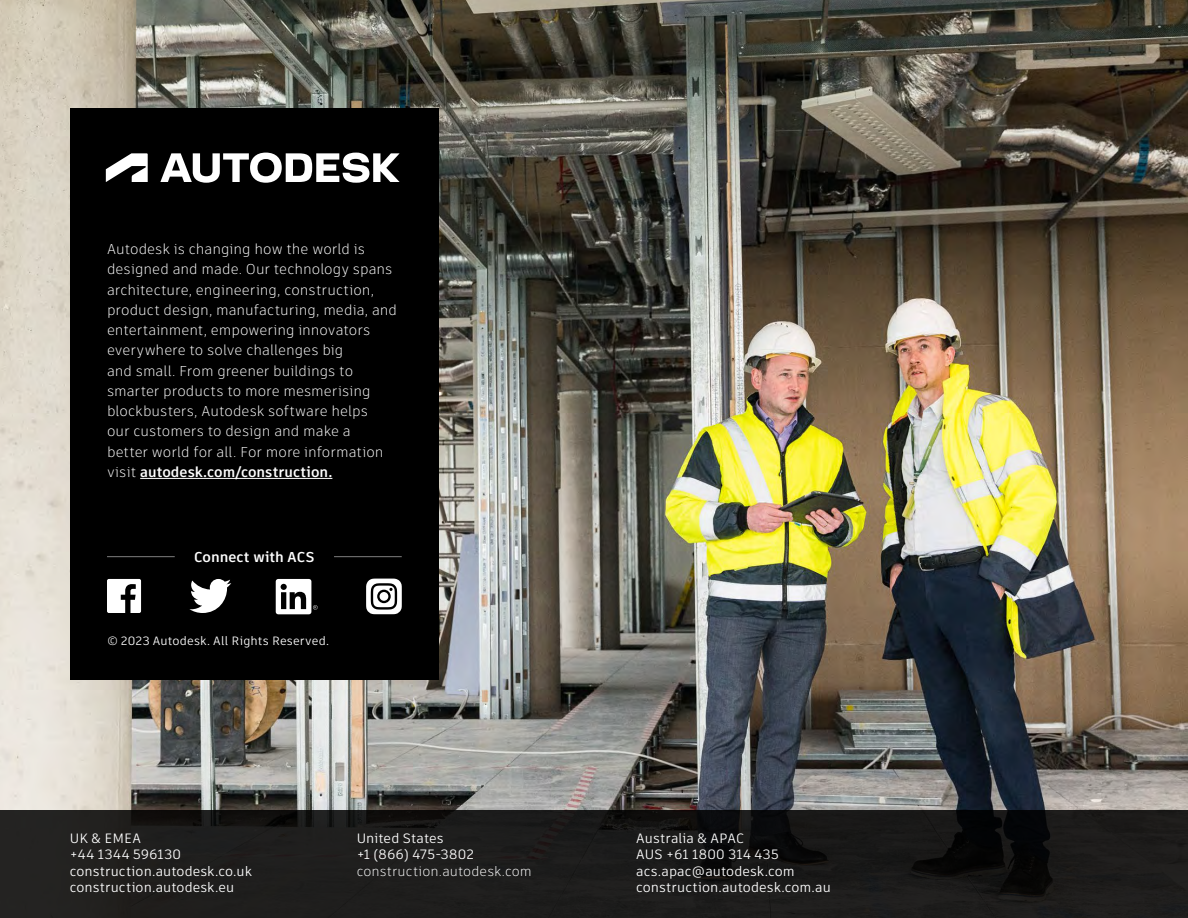
<style>
.page{position:relative;width:1188px;height:918px;background:#fff}
.page>*{position:absolute;margin:0;border:0;box-sizing:border-box;transform-origin:0 0}
.t1{font:300 14.25px/20.2px "Artifakt Element";color:#fff}
.t2{font:700 14.25px "Artifakt Element";letter-spacing:.01em;color:#fff}
.t3{font:13.5px/16.5px "Artifakt Element";letter-spacing:.005em;color:#fff}
.t4{font:300 13.5px "Artifakt Element";letter-spacing:.005em;color:#fff}
.t5{font:12px "Artifakt Element";letter-spacing:.005em;color:#fff}
.s1{font-weight:700}
</style>
<div class="page">
<img style="left:0;top:0;width:1188px;height:810px">
<div style="left:70px;top:108px;width:368px;height:571px;background:#000"></div>
<svg style="left:0;top:810px;width:1188px;height:108px;background:#1a1919"></svg>
<hr style="left:140px;top:478px;width:192px;height:1px;background:#fff">
<svg style="left:107px;top:579px;width:34px;height:34px"></svg>
<svg style="left:189px;top:579px;width:42px;height:34px"></svg>
<svg style="left:276px;top:579px;width:42px;height:35px"></svg>
<hr style="left:107px;top:556px;width:68px;height:1px;background:#fff">
<hr style="left:334px;top:556px;width:68px;height:1px;background:#fff">
<svg style="left:160px;top:153px;width:240px;height:30px"></svg>
<svg style="left:106px;top:153px;width:42px;height:29px"></svg>
<svg style="left:366px;top:579px;width:36px;height:35px"></svg>
<p class="t1" style="left:107px;top:239px;width:292px">Autodesk is changing how the world is designed and made. Our technology spans architecture, engineering, construction, product design, manufacturing, media, and entertainment, empowering innovators everywhere to solve challenges big<br>and small. From greener buildings to smarter products to more mesmerising blockbusters, Autodesk software helps<br>our customers to design and make a<br>better world for all. For more information visit <span class="s1">autodesk.com/construction.</span></p>
<p class="t2" style="left:194px;top:547px;width:122px">Connect with ACS</p>
<p class="t5" style="left:107px;top:633px;width:224px">© 2023 Autodesk. All Rights Reserved.</p>
<p class="t3" style="left:70px;top:830px;width:184px">UK &amp; EMEA<br>+44 1344 596130 construction.autodesk.co.uk construction.autodesk.eu</p>
<p class="t3" style="left:357px;top:830px;width:119px">United States<br>+1 (866) 475-3802</p>
<p class="t4" style="left:357px;top:862px;width:176px">construction.autodesk.com</p>
<p class="t3" style="left:636px;top:830px;width:196px">Australia &amp; APAC<br>AUS +61 1800 314 435 acs.apac@autodesk.com construction.autodesk.com.au</p>
</div>
